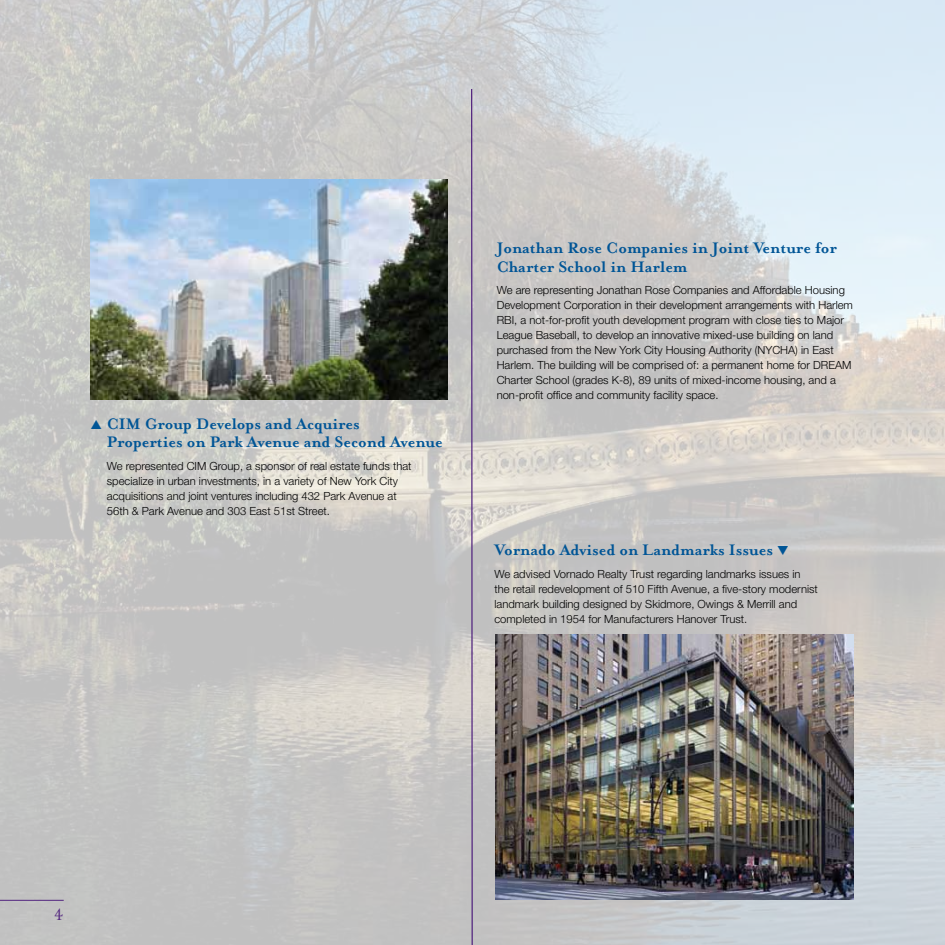
<style>
.page{position:relative;width:945px;height:945px;background:#fff}
.page>*{position:absolute;margin:0;border:0;box-sizing:border-box;transform-origin:0 0}
.t1{font:700 17.5px/18.8px "Mrs Eaves";color:#005596}
.t2{font:17.5px "Mrs Eaves Roman";color:#52247f}
.t3{font:300 11.25px/15px "Helvetica Neue LT Std";color:#000}
</style>
<div class="page">
<img style="left:0;top:0;width:945px;height:945px">
<img style="left:90px;top:180px;width:358px;height:220px">
<img style="left:495px;top:635px;width:358px;height:265px">
<svg style="left:470px;top:88px;width:3px;height:857px;background:#9884a8"></svg>
<hr style="left:0;top:900px;width:64px;height:1px;background:#52247f">
<svg style="left:91px;top:420px;width:10px;height:9px"></svg>
<h1 class="t1" style="left:107px;top:414px;width:337px">CIM Group Develops and Acquires<br>Properties on Park Avenue and Second Avenue</h1>
<p class="t3" style="left:107px;top:458px;width:306px">We represented CIM Group, a sponsor of real estate funds that specialize in urban investments, in a variety of New York City acquisitions and joint ventures including 432 Park Avenue at 56th &amp; Park Avenue and 303 East 51st Street.</p>
<h1 class="t1" style="left:497px;top:239px;width:342px">Jonathan Rose Companies in Joint Venture for<br>Charter School in Harlem</h1>
<p class="t3" style="left:497px;top:282px;width:358px">We are representing Jonathan Rose Companies and Affordable Housing Development Corporation in their development arrangements with Harlem RBI, a not-for-profit youth development program with close ties to Major League Baseball, to develop an innovative mixed-use building on land purchased from the New York City Housing Authority (NYCHA) in East Harlem. The building will be comprised of: a permanent home for DREAM Charter School (grades K-8), 89 units of mixed-income housing, and a non-profit office and community facility space.</p>
<h1 class="t1" style="left:494px;top:541px;width:296px">Vornado Advised on Landmarks Issues ❑</h1>
<p class="t3" style="left:494px;top:566px;width:325px">We advised Vornado Realty Trust regarding landmarks issues in the retail redevelopment of 510 Fifth Avenue, a five-story modernist landmark building designed by Skidmore, Owings &amp; Merrill and completed in 1954 for Manufacturers Hanover Trust.</p>
<h1 class="t2" style="left:54px;top:902px;width:11px">4</h1>
</div>
